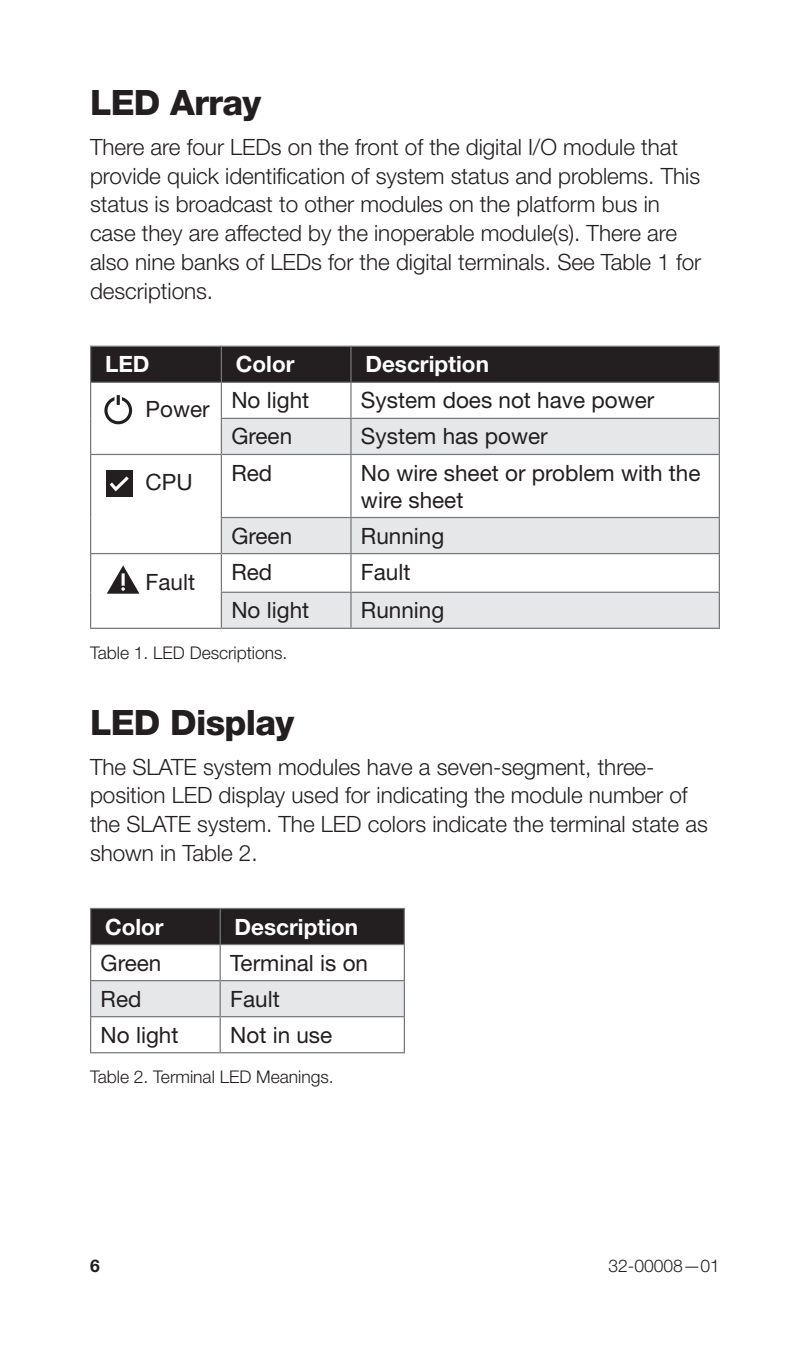
<style>
.page{position:relative;width:810px;height:1350px;background:#fff}
.page>*{position:absolute;margin:0;border:0;box-sizing:border-box;transform-origin:0 0}
.Heading_1{font:800 35px "Helvetica Neue LT Std";letter-spacing:-.02em;color:#231f20}
.Body{font:300 22.5px/28.8px "Helvetica Neue LT Std";color:#231f20}
.Cell_Body{font:22.5px/27px "Helvetica Neue LT Std";color:#231f20}
.Cell_Header{font:700 22.5px "Helvetica Neue LT Std";color:#fff}
.t1{font:300 17.5px "Helvetica Neue LT Std";color:#231f20}
.t2{font:700 17.5px "Helvetica Neue LT Std";color:#231f20}
</style>
<div class="page">
<div style="left:91px;top:347px;width:628px;height:35px;background:#231f20"></div>
<svg style="left:222px;top:419px;width:497px;height:209px;fill:#e6e7e9"></svg>
<hr style="left:90px;top:346px;width:131px;height:1px;background:#76787b">
<hr style="left:90px;top:347px;width:1px;height:35px;background:#76787b">
<hr style="left:221px;top:346px;width:130px;height:1px;background:#76787b">
<hr style="left:221px;top:347px;width:1px;height:35px;background:#76787b">
<hr style="left:351px;top:346px;width:369px;height:1px;background:#76787b">
<hr style="left:350px;top:347px;width:2px;height:35px;background:#76787b">
<hr style="left:719px;top:347px;width:1px;height:35px;background:#76787b">
<hr style="left:90px;top:382px;width:131px;height:1px;background:#76787b">
<hr style="left:90px;top:383px;width:1px;height:35px;background:#76787b">
<hr style="left:90px;top:418px;width:1px;height:36px;background:#76787b">
<hr style="left:221px;top:382px;width:130px;height:1px;background:#76787b">
<hr style="left:221px;top:383px;width:1px;height:35px;background:#76787b">
<hr style="left:351px;top:382px;width:369px;height:1px;background:#76787b">
<hr style="left:350px;top:383px;width:2px;height:35px;background:#76787b">
<hr style="left:719px;top:383px;width:1px;height:35px;background:#76787b">
<hr style="left:221px;top:418px;width:130px;height:1px;background:#76787b">
<hr style="left:221px;top:419px;width:1px;height:35px;background:#76787b">
<hr style="left:351px;top:418px;width:369px;height:1px;background:#76787b">
<hr style="left:350px;top:419px;width:2px;height:35px;background:#76787b">
<hr style="left:719px;top:419px;width:1px;height:35px;background:#76787b">
<hr style="left:90px;top:454px;width:131px;height:1px;background:#76787b">
<hr style="left:90px;top:455px;width:1px;height:63px;background:#76787b">
<hr style="left:90px;top:518px;width:1px;height:35px;background:#76787b">
<hr style="left:221px;top:454px;width:130px;height:1px;background:#76787b">
<hr style="left:221px;top:455px;width:1px;height:62px;background:#76787b">
<hr style="left:351px;top:454px;width:369px;height:1px;background:#76787b">
<hr style="left:350px;top:455px;width:2px;height:62px;background:#76787b">
<hr style="left:719px;top:455px;width:1px;height:62px;background:#76787b">
<hr style="left:221px;top:517px;width:130px;height:1px;background:#76787b">
<hr style="left:221px;top:518px;width:1px;height:35px;background:#76787b">
<hr style="left:351px;top:517px;width:369px;height:1px;background:#76787b">
<hr style="left:350px;top:518px;width:2px;height:35px;background:#76787b">
<hr style="left:719px;top:518px;width:1px;height:35px;background:#76787b">
<hr style="left:90px;top:553px;width:131px;height:1px;background:#76787b">
<hr style="left:90px;top:554px;width:1px;height:38px;background:#76787b">
<hr style="left:90px;top:592px;width:1px;height:36px;background:#76787b">
<hr style="left:90px;top:628px;width:131px;height:1px;background:#76787b">
<hr style="left:221px;top:553px;width:130px;height:1px;background:#76787b">
<hr style="left:221px;top:554px;width:1px;height:38px;background:#76787b">
<hr style="left:351px;top:553px;width:369px;height:1px;background:#76787b">
<hr style="left:350px;top:554px;width:2px;height:38px;background:#76787b">
<hr style="left:719px;top:554px;width:1px;height:38px;background:#76787b">
<hr style="left:221px;top:592px;width:130px;height:1px;background:#76787b">
<hr style="left:221px;top:593px;width:1px;height:35px;background:#76787b">
<hr style="left:351px;top:592px;width:369px;height:1px;background:#76787b">
<hr style="left:350px;top:593px;width:2px;height:35px;background:#76787b">
<hr style="left:719px;top:593px;width:1px;height:35px;background:#76787b">
<hr style="left:221px;top:628px;width:130px;height:1px;background:#76787b">
<hr style="left:351px;top:628px;width:369px;height:1px;background:#76787b">
<div style="left:104px;top:397px;width:28px;height:27px;border:3px solid #231f20;border-radius:50%"></div>
<svg style="left:115px;top:395px;width:7px;height:10px"></svg>
<svg style="left:117px;top:395px;width:3px;height:10px"></svg>
<div style="left:106px;top:470px;width:27px;height:27px;background:#231f20"></div>
<svg style="left:109px;top:476px;width:20px;height:16px"></svg>
<svg style="left:107px;top:565px;width:32px;height:29px"></svg>
<div style="left:91px;top:909px;width:313px;height:35px;background:#231f20"></div>
<div style="left:91px;top:981px;width:313px;height:35px;background:#e6e7e9"></div>
<hr style="left:90px;top:908px;width:130px;height:1px;background:#76787b">
<hr style="left:90px;top:909px;width:1px;height:35px;background:#76787b">
<hr style="left:220px;top:908px;width:185px;height:1px;background:#76787b">
<hr style="left:220px;top:909px;width:1px;height:35px;background:#76787b">
<hr style="left:404px;top:909px;width:1px;height:35px;background:#76787b">
<hr style="left:90px;top:944px;width:130px;height:1px;background:#76787b">
<hr style="left:90px;top:945px;width:1px;height:35px;background:#76787b">
<hr style="left:220px;top:944px;width:185px;height:1px;background:#76787b">
<hr style="left:220px;top:945px;width:1px;height:35px;background:#76787b">
<hr style="left:404px;top:945px;width:1px;height:35px;background:#76787b">
<hr style="left:90px;top:980px;width:130px;height:1px;background:#76787b">
<hr style="left:90px;top:981px;width:1px;height:35px;background:#76787b">
<hr style="left:220px;top:980px;width:185px;height:1px;background:#76787b">
<hr style="left:220px;top:981px;width:1px;height:35px;background:#76787b">
<hr style="left:404px;top:981px;width:1px;height:35px;background:#76787b">
<hr style="left:90px;top:1016px;width:130px;height:1px;background:#76787b">
<hr style="left:90px;top:1017px;width:1px;height:35px;background:#76787b">
<hr style="left:220px;top:1016px;width:185px;height:1px;background:#76787b">
<hr style="left:220px;top:1017px;width:1px;height:35px;background:#76787b">
<hr style="left:404px;top:1017px;width:1px;height:35px;background:#76787b">
<hr style="left:90px;top:1052px;width:130px;height:1px;background:#76787b">
<hr style="left:220px;top:1052px;width:185px;height:1px;background:#76787b">
<p class="Heading_1" style="left:90px;top:82px;width:173px">LED Array</p>
<p class="Body" style="left:90px;top:132px;width:613px">There are four LEDs on the front of the digital I/O module that provide quick identification of system status and problems. This status is broadcast to other modules on the platform bus in case they are affected by the inoperable module(s). There are also nine banks of LEDs for the digital terminals. See Table 1 for descriptions.</p>
<p class="Cell_Header" style="left:105px;top:350px;width:46px">LED</p>
<p class="Cell_Header" style="left:236px;top:350px;width:60px">Color</p>
<p class="Cell_Header" style="left:365px;top:350px;width:125px">Description</p>
<p class="Cell_Body" style="left:146px;top:395px;width:66px">Power</p>
<p class="Cell_Body" style="left:231px;top:387px;width:79px">No light</p>
<p class="Cell_Body" style="left:361px;top:387px;width:295px">System does not have power</p>
<p class="Cell_Body" style="left:231px;top:423px;width:62px">Green</p>
<p class="Cell_Body" style="left:361px;top:423px;width:188px">System has power</p>
<p class="Cell_Body" style="left:146px;top:468px;width:49px">CPU</p>
<p class="Cell_Body" style="left:231px;top:459px;width:42px">Red</p>
<p class="Cell_Body" style="left:361px;top:459px;width:341px">No wire sheet or problem with the wire sheet</p>
<p class="Cell_Body" style="left:231px;top:522px;width:62px">Green</p>
<p class="Cell_Body" style="left:361px;top:522px;width:85px">Running</p>
<p class="Cell_Body" style="left:231px;top:558px;width:42px">Red</p>
<p class="Cell_Body" style="left:361px;top:558px;width:51px">Fault</p>
<p class="Cell_Body" style="left:231px;top:597px;width:79px">No light</p>
<p class="Cell_Body" style="left:361px;top:597px;width:85px">Running</p>
<p class="t1" style="left:90px;top:642px;width:199px">Table 1. LED Descriptions.</p>
<p class="Cell_Body" style="left:146px;top:568px;width:51px">Fault</p>
<p class="Heading_1" style="left:90px;top:701px;width:206px">LED Display</p>
<p class="Body" style="left:90px;top:752px;width:619px">The SLATE system modules have a seven-segment, three&shy;position LED display used for indicating the module number of the SLATE system. The LED colors indicate the terminal state as shown in Table 2.</p>
<p class="Cell_Header" style="left:105px;top:913px;width:60px">Color</p>
<p class="Cell_Header" style="left:235px;top:913px;width:125px">Description</p>
<p class="Cell_Body" style="left:101px;top:949px;width:62px">Green</p>
<p class="Cell_Body" style="left:230px;top:949px;width:139px">Terminal is on</p>
<p class="Cell_Body" style="left:101px;top:985px;width:42px">Red</p>
<p class="Cell_Body" style="left:230px;top:985px;width:51px">Fault</p>
<p class="Cell_Body" style="left:101px;top:1021px;width:79px">No light</p>
<p class="Cell_Body" style="left:230px;top:1021px;width:104px">Not in use</p>
<p class="t1" style="left:90px;top:1066px;width:245px">Table 2. Terminal LED Meanings.</p>
<p class="t2" style="left:90px;top:1255px;width:11px">6</p>
<p class="t1" style="left:608px;top:1256px;width:113px">32-00008—01</p>
</div>
